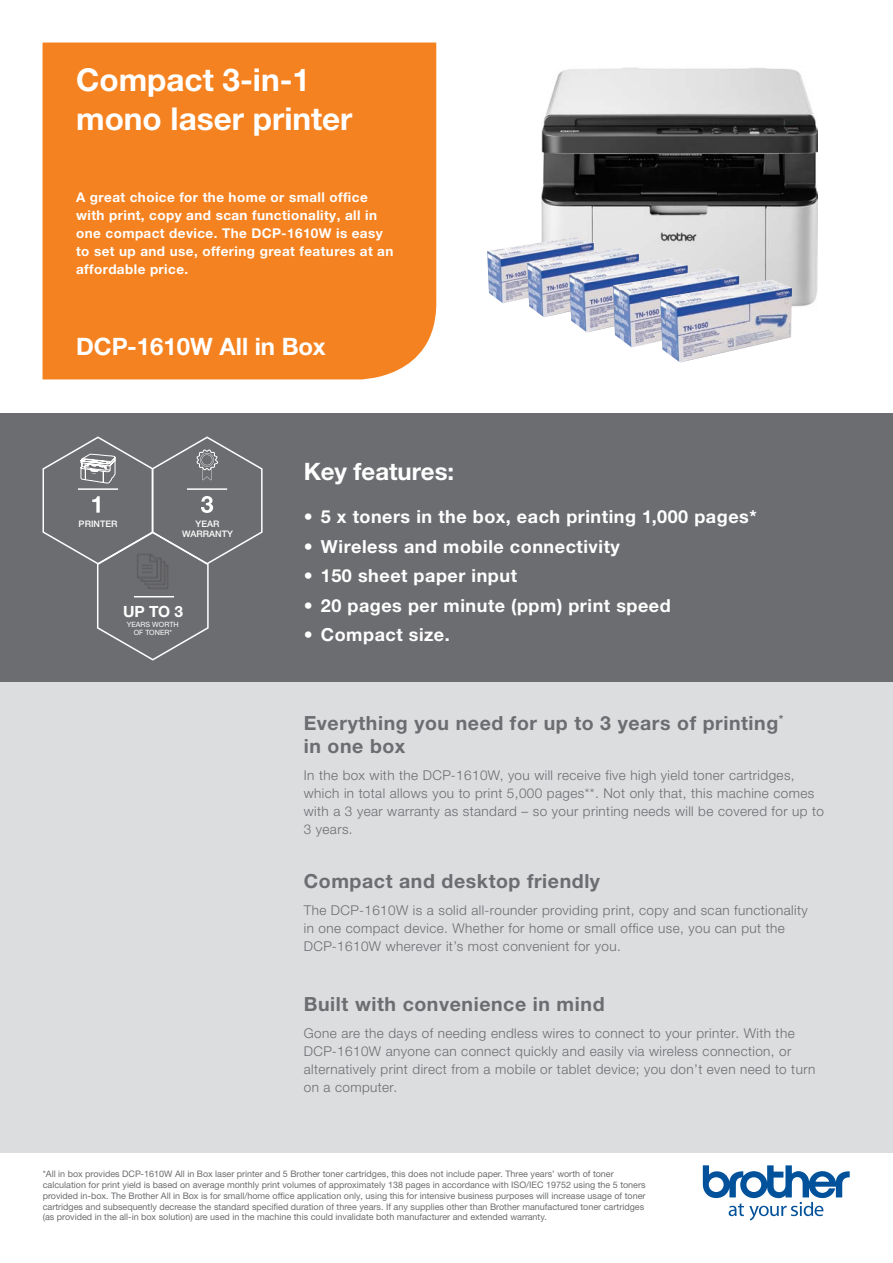
<style>
.page{position:relative;width:893px;height:1263px;background:#fff}
.page>*{position:absolute;margin:0;border:0;box-sizing:border-box;transform-origin:0 0}
.t1{font:700 31.5px/39px "Helvetica Neue LTW1 G";color:#fff}
.t2{font:700 24px "Helvetica Neue LTW1 G";color:#fff}
.t3{font:700 19.5px/23.4px "Helvetica Neue LTW1 G";letter-spacing:.03em;color:#6c6d70}
.t4{font:700 18px "Helvetica Neue LTW1 G";letter-spacing:.03em;color:#fff}
.t5{font:700 15.45px "Helvetica Neue LTW1 G";color:#fff}
.t6{font:300 13.5px/18px "Helvetica Neue LTW1 G";letter-spacing:.03em;color:#6c6d70}
.t7{font:700 13.5px/18px "Helvetica Neue LTW1 G";letter-spacing:.03em;color:#fff}
.Left_Col_Bold{font:9px/10.8px "Helvetica Neue LTW1 G";color:#6c6d70}
.t8{font:500 9px/10.5px "Helvetica Neue LTW1 G";color:#fff;text-align:center}
.t9{font:7.2px/7.9px "Helvetica Neue LTW1 G";color:#fff;text-align:center}
</style>
<div class="page">
<img style="left:541px;top:67px;width:276px;height:251px">
<div style="left:0;top:413px;width:893px;height:740px;background:#dcdddf"></div>
<div style="left:43px;top:43px;width:393px;height:336px;background:#f58220"></div>
<div style="left:0;top:413px;width:893px;height:269px;background:#6c6d70"></div>
<img style="left:487px;top:236px;width:107px;height:67px">
<img style="left:527px;top:247px;width:112px;height:70px">
<img style="left:569px;top:258px;width:119px;height:74px">
<img style="left:613px;top:268px;width:126px;height:79px">
<img style="left:660px;top:280px;width:132px;height:82px">
<svg style="left:703px;top:1165px;width:147px;height:55px"></svg>
<svg style="left:43px;top:436px;width:220px;height:225px"></svg>
<p class="t1" style="left:76px;top:60px;width:278px">Compact 3-in-1 mono laser printer</p>
<p class="t7" style="left:76px;top:189px;width:319px">A great choice for the home or small office with print, copy and scan functionality, all in one compact device. The DCP-1610W is easy to set up and use, offering great features at an affordable price.</p>
<p class="t2" style="left:76px;top:332px;width:251px">DCP-1610W All in Box</p>
<p class="t8" style="left:79px;top:518px;width:40px">PRINTER</p>
<p class="t8" style="left:182px;top:518px;width:52px">YEAR<br>WARRANTY</p>
<p class="t5" style="left:123px;top:602px;width:61px">UP TO 3</p>
<p class="t9" style="left:127px;top:620px;width:53px">YEARS WORTH<br>OF TONER*</p>
<p class="t2" style="left:304px;top:456px;width:152px">Key features:</p>
<p class="t4" style="left:304px;top:506px;width:454px">• 5 x toners in the box, each printing 1,000 pages*</p>
<p class="t4" style="left:304px;top:535px;width:318px">• Wireless and mobile connectivity</p>
<p class="t4" style="left:304px;top:565px;width:215px">• 150 sheet paper input</p>
<p class="t4" style="left:304px;top:594px;width:368px">• 20 pages per minute (ppm) print speed</p>
<p class="t4" style="left:304px;top:624px;width:147px">• Compact size.</p>
<p class="t3" style="left:304px;top:711px;width:481px">Everything you need for up to 3 years of printing<sup>* </sup>in one box</p>
<p class="t6" style="left:304px;top:766px;width:522px">In the box with the DCP-1610W, you will receive five high yield toner cartridges, which in total allows you to print 5,000 pages**. Not only that, this machine comes with a 3 year warranty as standard – so your printing needs will be covered for up to 3 years.</p>
<p class="t3" style="left:304px;top:869px;width:298px">Compact and desktop friendly</p>
<p class="t6" style="left:304px;top:901px;width:505px">The DCP-1610W is a solid all-rounder providing print, copy and scan functionality in one compact device. Whether for home or small office use, you can put the<br>DCP-1610W wherever it’s most convenient for you.</p>
<p class="t3" style="left:304px;top:992px;width:302px">Built with convenience in mind</p>
<p class="t6" style="left:304px;top:1024px;width:513px">Gone are the days of needing endless wires to connect to your printer. With the DCP-1610W anyone can connect quickly and easily via wireless connection, or alternatively print direct from a mobile or tablet device; you don’t even need to turn on a computer.</p>
<p class="Left_Col_Bold" style="left:43px;top:1168px;width:604px">*All in box provides DCP-1610W All in Box laser printer and 5 Brother toner cartridges, this does not include paper. Three years’ worth of toner calculation for print yield is based on average monthly print volumes of approximately 138 pages in accordance with ISO/IEC 19752 using the 5 toners provided in-box. The Brother All in Box is for small/home office application only, using this for intensive business purposes will increase usage of toner cartridges and subsequently decrease the standard specified duration of three years. If any supplies other than Brother manufactured toner cartridges (as provided in the all-in box solution) are used in the machine this could invalidate both manufacturer and extended warranty.</p>
</div>
